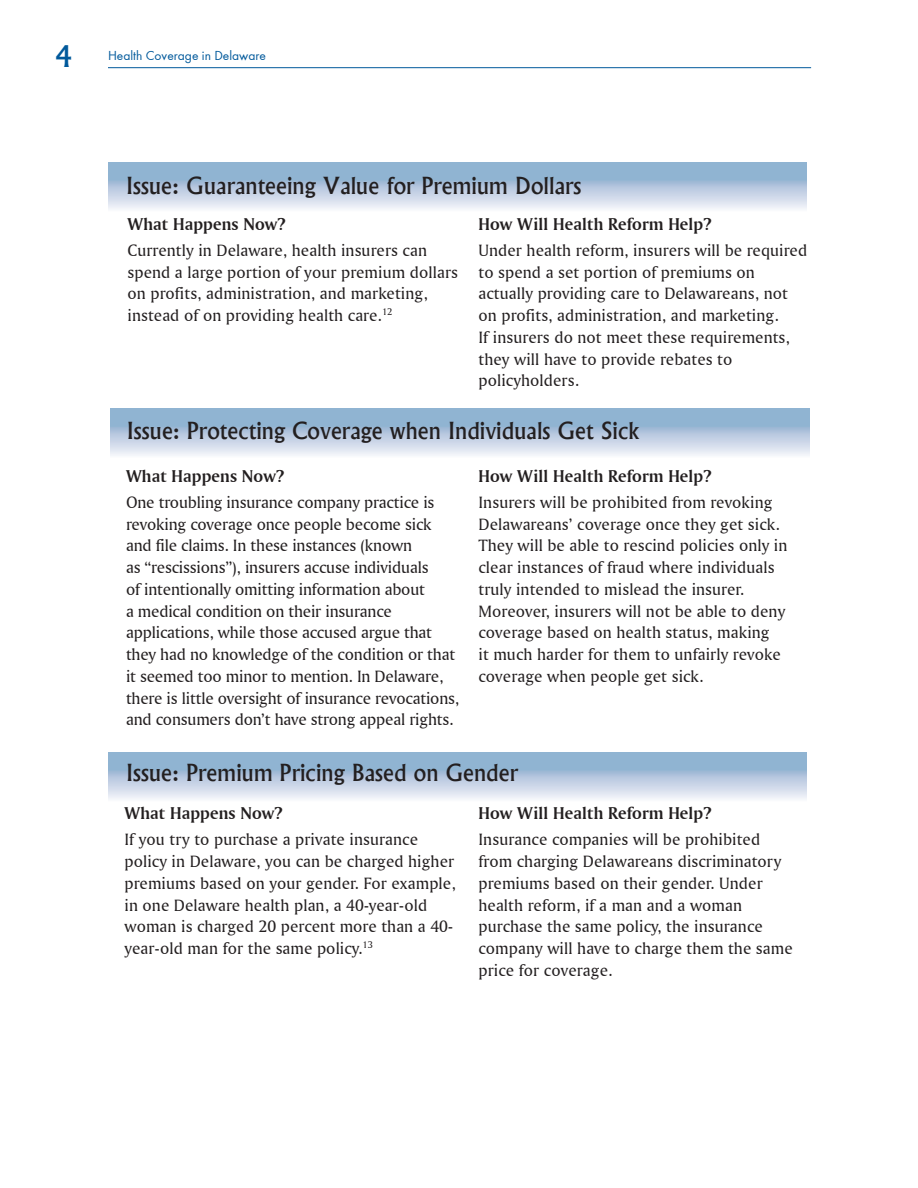
<style>
.page{position:relative;width:918px;height:1188px;background:#fff}
.page>*{position:absolute;margin:0;border:0;box-sizing:border-box;transform-origin:0 0}
.t1{font:500 28.5px "Albertus";color:#00599b}
.header_1{font:500 22.5px "Albertus";letter-spacing:.005em;color:#231f20}
.header_2{font:18px "Amerigo BT Bold A";letter-spacing:.005em;color:#231f20}
.body_text{font:17.25px/21.8px "Amerigo BT Roman A";letter-spacing:.005em;color:#231f20}
.t2{font:13.5px "Function";color:#00599b}
</style>
<div class="page">
<hr style="left:108px;top:67px;width:703px;height:1px;background:#00599b">
<svg style="left:108px;top:752px;width:699px;height:47px;background:#b2c8de"></svg>
<svg style="left:108px;top:162px;width:699px;height:47px;background:#b2c8de"></svg>
<svg style="left:110px;top:408px;width:699px;height:48px;background:#b3c8df"></svg>
<h1 class="t1" style="left:54px;top:39px;width:19px">4</h1>
<p class="t2" style="left:108px;top:48px;width:160px">Health Coverage in Delaware</p>
<p class="header_1" style="left:126px;top:171px;width:457px">Issue: Guaranteeing Value for Premium Dollars</p>
<p class="header_2" style="left:128px;top:213px;width:159px">What Happens Now?</p>
<p class="body_text" style="left:128px;top:239px;width:332px">Currently in Delaware, health insurers can spend a large portion of your premium dollars on profits, administration, and marketing, instead of on providing health care.<sup>12</sup></p>
<p class="header_2" style="left:478px;top:213px;width:234px">How Will Health Reform Help?</p>
<p class="body_text" style="left:478px;top:239px;width:330px">Under health reform, insurers will be required to spend a set portion of premiums on actually providing care to Delawareans, not on profits, administration, and marketing.<br>If insurers do not meet these requirements, they will have to provide rebates to policyholders.</p>
<p class="header_1" style="left:127px;top:417px;width:514px">Issue: Protecting Coverage when Individuals Get Sick</p>
<p class="header_2" style="left:126px;top:465px;width:159px">What Happens Now?</p>
<p class="body_text" style="left:126px;top:491px;width:335px">One troubling insurance company practice is revoking coverage once people become sick and file claims. In these instances (known<br>as “rescissions”), insurers accuse individuals<br>of intentionally omitting information about<br>a medical condition on their insurance applications, while those accused argue that they had no knowledge of the condition or that it seemed too minor to mention. In Delaware, there is little oversight of insurance revocations, and consumers don’t have strong appeal rights.</p>
<p class="header_2" style="left:478px;top:465px;width:234px">How Will Health Reform Help?</p>
<p class="body_text" style="left:478px;top:491px;width:310px">Insurers will be prohibited from revoking Delawareans’ coverage once they get sick.<br>They will be able to rescind policies only in clear instances of fraud where individuals truly intended to mislead the insurer.<br>Moreover, insurers will not be able to deny coverage based on health status, making<br>it much harder for them to unfairly revoke coverage when people get sick.</p>
<p class="header_1" style="left:126px;top:759px;width:394px">Issue: Premium Pricing Based on Gender</p>
<p class="header_2" style="left:124px;top:802px;width:159px">What Happens Now?</p>
<p class="body_text" style="left:124px;top:828px;width:333px">If you try to purchase a private insurance policy in Delaware, you can be charged higher premiums based on your gender. For example, in one Delaware health plan, a 40-year-old woman is charged 20 percent more than a 40- year-old man for the same policy.<sup>13</sup></p>
<p class="header_2" style="left:478px;top:802px;width:234px">How Will Health Reform Help?</p>
<p class="body_text" style="left:478px;top:828px;width:316px">Insurance companies will be prohibited from charging Delawareans discriminatory premiums based on their gender. Under health reform, if a man and a woman purchase the same policy, the insurance company will have to charge them the same price for coverage.</p>
</div>
